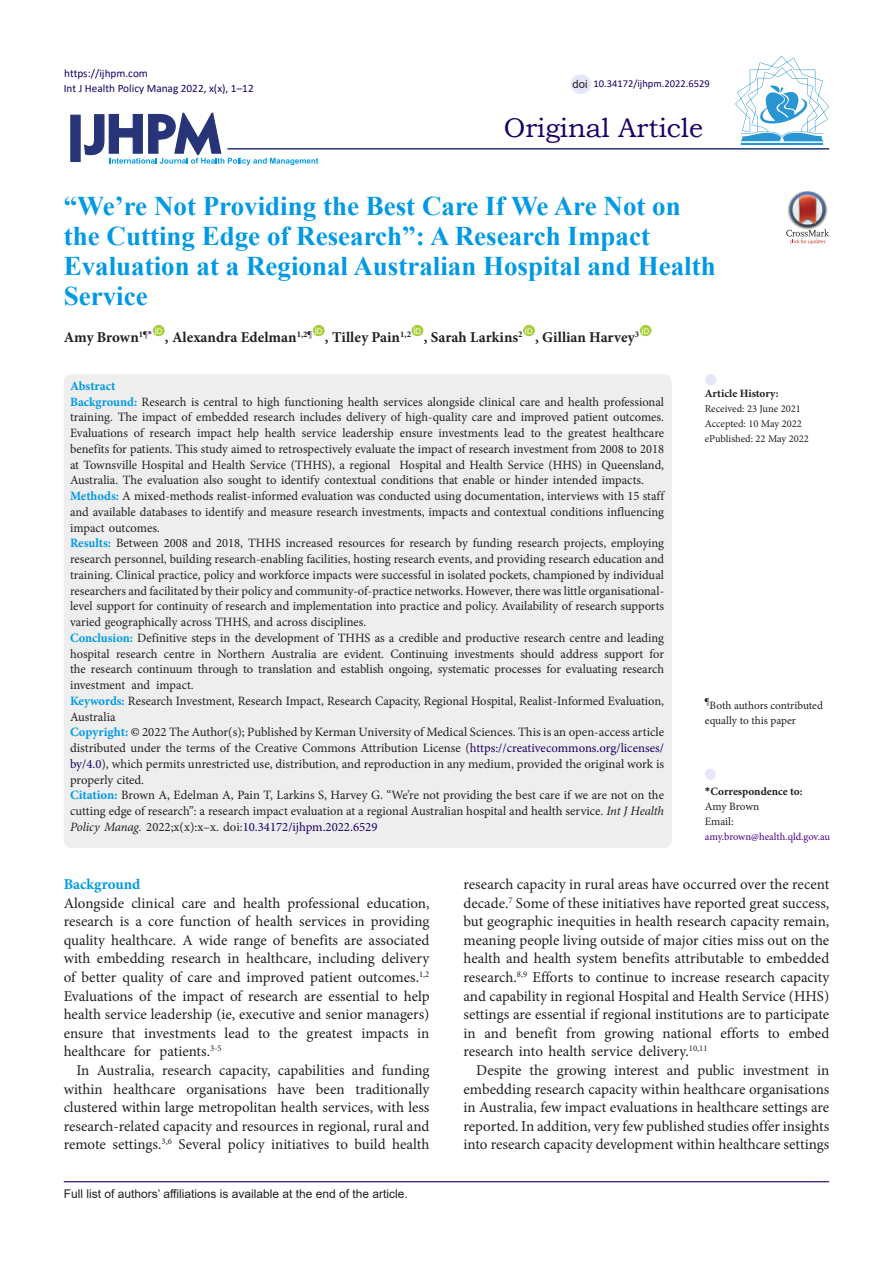
<style>
.page{position:relative;width:893px;height:1263px;background:#fff}
.page>*{position:absolute;margin:0;border:0;box-sizing:border-box;transform-origin:0 0}
.Default{font:700 27px/30px "Times New Roman";color:#0099e5}
.t1{font:27px "Bookman Old Style";color:#190066}
.t2{font:15px/18.6px "Minion Pro";color:#231f20;text-align:justify}
.Default-2{font:700 15px "Minion Pro";color:#231f20}
.heading_1{font:700 15px "Minion Pro";color:#0099e5}
.Default-3{font:12.75px/15.8px "Minion Pro";color:#231f20;text-align:justify}
.Default-4{font:700 12.75px "Minion Pro";color:#0099e5}
.t3{font:12px "Arial";color:#231f20}
.t4{font:11.25px/15px "Minion Pro";letter-spacing:-.005em;color:#231f20}
.t5{font:11.25px "Calibri";color:#190066}
.t6{font:700 11.25px "Minion Pro";color:#231f20}
.t7{font:11.25px "Arial";color:#231f20}
.t8{font:10.5px "Minion Pro";color:#231f20}
.t9{font:10.5px "Minion Pro";letter-spacing:-.01em;color:#4b0082}
.t10{font:10.5px "Calibri";color:#190066}
.t11{font:7.8px "Arial";color:#fff}
.s1{font-weight:700;color:#0099e5}
.s2{color:#000}
.s3{color:#190066}
.s4{font-style:italic}
.s5{font-family:"Calibri"}
</style>
<div class="page">
<svg style="left:84px;top:112px;width:234px;height:53px"></svg>
<div style="left:70px;top:115px;width:11px;height:47px;background:#273578;border:1px solid #273578"></div>
<div style="left:153px;top:325px;width:12px;height:11px;background:#a6ce39;border-radius:50%"></div>
<div style="left:313px;top:325px;width:12px;height:11px;background:#a6ce39;border-radius:50%"></div>
<div style="left:411px;top:325px;width:12px;height:11px;background:#a6ce39;border-radius:50%"></div>
<div style="left:523px;top:325px;width:12px;height:11px;background:#a6ce39;border-radius:50%"></div>
<div style="left:640px;top:325px;width:11px;height:11px;background:#a6ce39;border-radius:50%"></div>
<hr style="left:227px;top:148px;width:602px;height:2px;background:#273578">
<div style="left:64px;top:374px;width:608px;height:474px;background:#eee;border-radius:8px"></div>
<div style="left:705px;top:769px;width:11px;height:11px;background:#e6e6fa;border-radius:50%"></div>
<div style="left:705px;top:374px;width:11px;height:11px;background:#e6e6fa;border-radius:50%"></div>
<hr style="left:64px;top:1181px;width:765px;height:1px;background:#190066">
<hr style="left:741px;top:143px;width:82px;height:2px;background:#2995d2">
<svg style="left:735px;top:56px;width:94px;height:85px"></svg>
<div style="left:571px;top:74px;width:20px;height:20px;background:#e6e6fa;border-radius:50%"></div>
<img style="left:801px;top:191px;width:13px;height:1px">
<svg style="left:786px;top:192px;width:43px;height:52px"></svg>
<p class="t5" style="left:64px;top:65px;width:85px">https://ijhpm.com</p>
<p class="t5" style="left:64px;top:81px;width:191px">Int J Health Policy Manag 2022, x(x), 1–12</p>
<p class="t7" style="left:573px;top:76px;width:17px">doi</p>
<p class="t10" style="left:593px;top:76px;width:118px">10.34172/ijhpm.2022.6529</p>
<p class="t1" style="left:504px;top:110px;width:201px">Original Article</p>
<p class="Default" style="left:64px;top:190px;width:653px">“We’re Not Providing the Best Care If We Are Not on the Cutting Edge of Research”: A Research Impact Evaluation at a Regional Australian Hospital and Health Service</p>
<p class="Default-2" style="left:64px;top:326px;width:90px">Amy Brown<sup>1</sup><sup>¶</sup><sup>*</sup></p>
<p class="t11" style="left:155px;top:326px;width:9px">ID</p>
<p class="Default-2" style="left:165px;top:326px;width:149px">, Alexandra Edelman<sup>1,2</sup><sup>¶</sup></p>
<p class="t11" style="left:315px;top:326px;width:9px">ID</p>
<p class="t11" style="left:413px;top:326px;width:9px">ID</p>
<p class="t11" style="left:525px;top:326px;width:9px">ID</p>
<p class="t11" style="left:642px;top:326px;width:9px">ID</p>
<p class="Default-2" style="left:325px;top:326px;width:88px">, Tilley Pain<sup>1,2</sup></p>
<p class="Default-2" style="left:424px;top:326px;width:100px">, Sarah Larkins<sup>2</sup></p>
<p class="Default-2" style="left:535px;top:326px;width:106px">, Gillian Harvey<sup>3</sup></p>
<p class="Default-4" style="left:70px;top:377px;width:47px">Abstract</p>
<p class="Default-3" style="left:70px;top:394px;width:596px"><span class="s1">Background:</span> Research is central to high functioning health services alongside clinical care and health professional training. The impact of embedded research includes delivery of high-quality care and improved patient outcomes.<br>Evaluations of research impact help health service leadership ensure investments lead to the greatest healthcare benefits for patients. This study aimed to retrospectively evaluate the impact of research investment from 2008 to 2018 at Townsville Hospital and Health Service (THHS), a regional Hospital and Health Service (HHS) in Queensland, Australia. The evaluation also sought to identify contextual conditions that enable or hinder intended impacts.</p>
<p class="Default-3" style="left:70px;top:488px;width:596px"><span class="s1">Methods:</span> A mixed-methods realist-informed evaluation was conducted using documentation, interviews with 15 staff and available databases to identify and measure research investments, impacts and contextual conditions influencing impact outcomes.</p>
<p class="Default-3" style="left:70px;top:535px;width:596px"><span class="s1">Results:</span> Between 2008 and 2018, THHS increased resources for research by funding research projects, employing research personnel, building research-enabling facilities, hosting research events, and providing research education and training. Clinical practice, policy and workforce impacts were successful in isolated pockets, championed by individual researchers and facilitated by their policy and community-of-practice networks. However, there was little organisational&shy;level support for continuity of research and implementation into practice and policy. Availability of research supports varied geographically across THHS, and across disciplines.</p>
<p class="Default-3" style="left:70px;top:630px;width:596px"><span class="s1">Conclusion:</span> Definitive steps in the development of THHS as a credible and productive research centre and leading hospital research centre in Northern Australia are evident. Continuing investments should address support for the research continuum through to translation and establish ongoing, systematic processes for evaluating research investment and impact.</p>
<p class="Default-3" style="left:70px;top:693px;width:596px"><span class="s1">Keywords:</span> Research Investment, Research Impact, Research Capacity, Regional Hospital, Realist-Informed Evaluation,<br>Australia</p>
<p class="Default-3" style="left:70px;top:724px;width:596px"><span class="s1">Copyright:</span> <span class="s2">©</span> 2022 The Author(s); Published by Kerman University of Medical Sciences. This is an open-access article distributed under the terms of the Creative Commons Attribution License (<span class="s3">https://creativecommons.org/licenses/ by/4.0</span>), which permits unrestricted use, distribution, and reproduction in any medium, provided the original work is properly cited.</p>
<p class="Default-3" style="left:70px;top:787px;width:595px"><span class="s1">Citation:</span> Brown A, Edelman A, Pain T, Larkins S, Harvey G. “We’re not providing the best care if we are not on the cutting edge of research”: a research impact evaluation at a regional Australian hospital and health service. <span class="s4">Int J Health Policy Manag.</span> 2022;x(x):x–x. doi:<span class="s3">10.34172/ijhpm.2022.6529</span></p>
<p class="t6" style="left:705px;top:783px;width:99px"><span class="s5">*</span>Correspondence to:</p>
<p class="t6" style="left:705px;top:385px;width:76px">Article History:</p>
<p class="t8" style="left:705px;top:402px;width:98px">Received: 23 June 2021</p>
<p class="t8" style="left:705px;top:417px;width:99px">Accepted: 10 May 2022</p>
<p class="t8" style="left:705px;top:432px;width:106px">ePublished: 22 May 2022</p>
<p class="t4" style="left:705px;top:698px;width:120px"><sup>¶</sup>Both authors contributed equally to this paper</p>
<p class="t4" style="left:705px;top:799px;width:56px">Amy Brown</p>
<p class="t4" style="left:705px;top:814px;width:30px">Email:</p>
<p class="t9" style="left:705px;top:829px;width:127px">amy.brown@health.qld.gov.au</p>
<p class="heading_1" style="left:64px;top:874px;width:78px">Background</p>
<p class="t2" style="left:64px;top:894px;width:367px">Alongside clinical care and health professional education, research is a core function of health services in providing quality healthcare. A wide range of benefits are associated with embedding research in healthcare, including delivery of better quality of care and improved patient outcomes.<sup>1,2<br></sup>Evaluations of the impact of research are essential to help health service leadership (ie, executive and senior managers) ensure that investments lead to the greatest impacts in healthcare for patients.<sup>3-5</sup></p>
<p class="t2" style="left:64px;top:1061px;width:367px;text-indent:13px">In Australia, research capacity, capabilities and funding within healthcare organisations have been traditionally clustered within large metropolitan health services, with less research-related capacity and resources in regional, rural and remote settings.<sup>3,6</sup> Several policy initiatives to build health</p>
<p class="t3" style="left:64px;top:1185px;width:346px">Full list of authors’ affiliations is available at the end of the article.</p>
<p class="t2" style="left:463px;top:875px;width:367px">research capacity in rural areas have occurred over the recent decade.<sup>7</sup> Some of these initiatives have reported great success, but geographic inequities in health research capacity remain, meaning people living outside of major cities miss out on the health and health system benefits attributable to embedded research.<sup>8,9</sup> Efforts to continue to increase research capacity and capability in regional Hospital and Health Service (HHS) settings are essential if regional institutions are to participate in and benefit from growing national efforts to embed research into health service delivery.<sup>10,11</sup></p>
<p class="t2" style="left:463px;top:1061px;width:367px;text-indent:13px">Despite the growing interest and public investment in embedding research capacity within healthcare organisations in Australia, few impact evaluations in healthcare settings are reported. In addition, very few published studies offer insights into research capacity development within healthcare settings</p>
</div>
